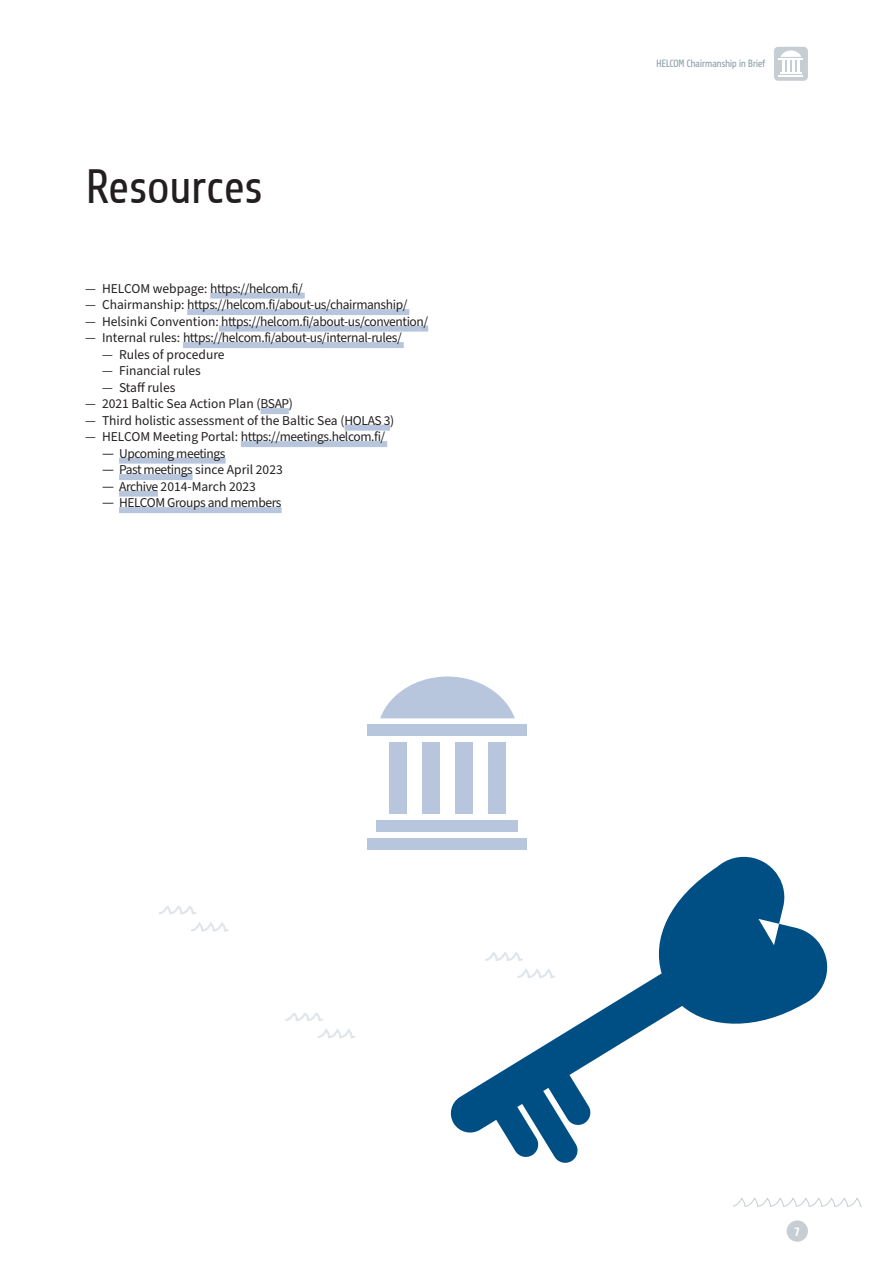
<style>
.page{position:relative;width:893px;height:1263px;background:#fff}
.page>*{position:absolute;margin:0;border:0;box-sizing:border-box;transform-origin:0 0}
.H3_-_Chapter_headers{font:48px "Share";letter-spacing:-.035em;color:#231f20}
.t1{font:13.5px "Source Sans Pro";letter-spacing:-.025em;color:#231f20}
.t2{font:13.5px "Source Sans Pro";color:#231f20}
.t3{font:700 12px "Share";color:#fff}
.t4{font:10.5px "Share";letter-spacing:-.05em;color:#8c9faa}
.s1{font-size:15px}
</style>
<div class="page">
<div style="left:787px;top:1220px;width:21px;height:22px;background:#c6ced4;border-radius:50%"></div>
<svg style="left:733px;top:1197px;width:128px;height:10px"></svg>
<div style="left:774px;top:47px;width:34px;height:34px;background:#c6ced4;border-radius:4px"></div>
<hr style="left:779px;top:58px;width:24px;height:2px;background:#fff">
<hr style="left:779px;top:75px;width:24px;height:2px;background:#fff">
<svg style="left:780px;top:50px;width:22px;height:24px"></svg>
<div style="left:210px;top:293px;width:95px;height:6px;background:#b8c6dd"></div>
<div style="left:187px;top:309px;width:222px;height:6px;background:#b8c6dd"></div>
<div style="left:219px;top:326px;width:209px;height:6px;background:#b8c6dd"></div>
<div style="left:183px;top:342px;width:221px;height:6px;background:#b8c6dd"></div>
<div style="left:261px;top:408px;width:28px;height:6px;background:#b8c6dd"></div>
<div style="left:345px;top:425px;width:45px;height:6px;background:#b8c6dd"></div>
<div style="left:241px;top:441px;width:146px;height:6px;background:#b8c6dd"></div>
<div style="left:119px;top:458px;width:107px;height:6px;background:#b8c6dd"></div>
<div style="left:119px;top:474px;width:74px;height:6px;background:#b8c6dd"></div>
<div style="left:119px;top:491px;width:39px;height:6px;background:#b8c6dd"></div>
<div style="left:119px;top:507px;width:163px;height:6px;background:#b8c6dd"></div>
<div style="left:390px;top:742px;width:17px;height:72px;background:#b8c6dd"></div>
<div style="left:422px;top:742px;width:18px;height:72px;background:#b8c6dd"></div>
<div style="left:455px;top:742px;width:18px;height:72px;background:#b8c6dd"></div>
<div style="left:488px;top:742px;width:17px;height:72px;background:#b8c6dd"></div>
<div style="left:368px;top:724px;width:159px;height:12px;background:#b8c6dd"></div>
<div style="left:368px;top:838px;width:159px;height:12px;background:#b8c6dd"></div>
<div style="left:377px;top:820px;width:141px;height:12px;background:#b8c6dd"></div>
<svg style="left:380px;top:676px;width:135px;height:42px"></svg>
<svg style="left:450px;top:856px;width:378px;height:307px"></svg>
<svg style="left:159px;top:906px;width:37px;height:9px"></svg>
<svg style="left:191px;top:923px;width:38px;height:9px"></svg>
<svg style="left:484px;top:953px;width:41px;height:9px"></svg>
<svg style="left:515px;top:970px;width:42px;height:9px"></svg>
<svg style="left:285px;top:1013px;width:38px;height:8px"></svg>
<svg style="left:318px;top:1030px;width:37px;height:8px"></svg>
<p class="H3_-_Chapter_headers" style="left:85px;top:162px;width:180px">Resources</p>
<p class="t1" style="left:85px;top:279px;width:219px">— HELCOM webpage: https://helcom.fi/</p>
<p class="t1" style="left:85px;top:296px;width:324px">— Chairmanship: https://helcom.fi/about-us/chairmanship/</p>
<p class="t1" style="left:85px;top:312px;width:345px">— Helsinki Convention: https://helcom.fi/about-us/convention/</p>
<p class="t1" style="left:85px;top:329px;width:318px">— Internal rules: https://helcom.fi/about-us/internal-rules/</p>
<p class="t2" style="left:102px;top:345px;width:124px">— Rules of procedure</p>
<p class="t2" style="left:102px;top:362px;width:100px">— Financial rules</p>
<p class="t2" style="left:102px;top:378px;width:75px">— Staff rules</p>
<p class="t2" style="left:85px;top:395px;width:209px">— 2021 Baltic Sea Action Plan (BSAP)</p>
<p class="t2" style="left:85px;top:411px;width:311px">— Third holistic assessment of the Baltic Sea (HOLAS 3)</p>
<p class="t1" style="left:85px;top:428px;width:302px">— HELCOM Meeting Portal: https://meetings.helcom.fi/</p>
<p class="t1" style="left:102px;top:444px;width:125px"><span class="s1">—</span> Upcoming meetings</p>
<p class="t1" style="left:102px;top:461px;width:182px"><span class="s1">—</span> Past meetings since April 2023</p>
<p class="t2" style="left:102px;top:477px;width:155px"><span class="s1">—</span> Archive 2014-March 2023</p>
<p class="t1" style="left:102px;top:494px;width:181px"><span class="s1">—</span> HELCOM Groups and members</p>
<p class="t4" style="left:656px;top:58px;width:111px">HELCOM Chairmanship in Brief</p>
<p class="t3" style="left:794px;top:1225px;width:7px">7</p>
</div>
